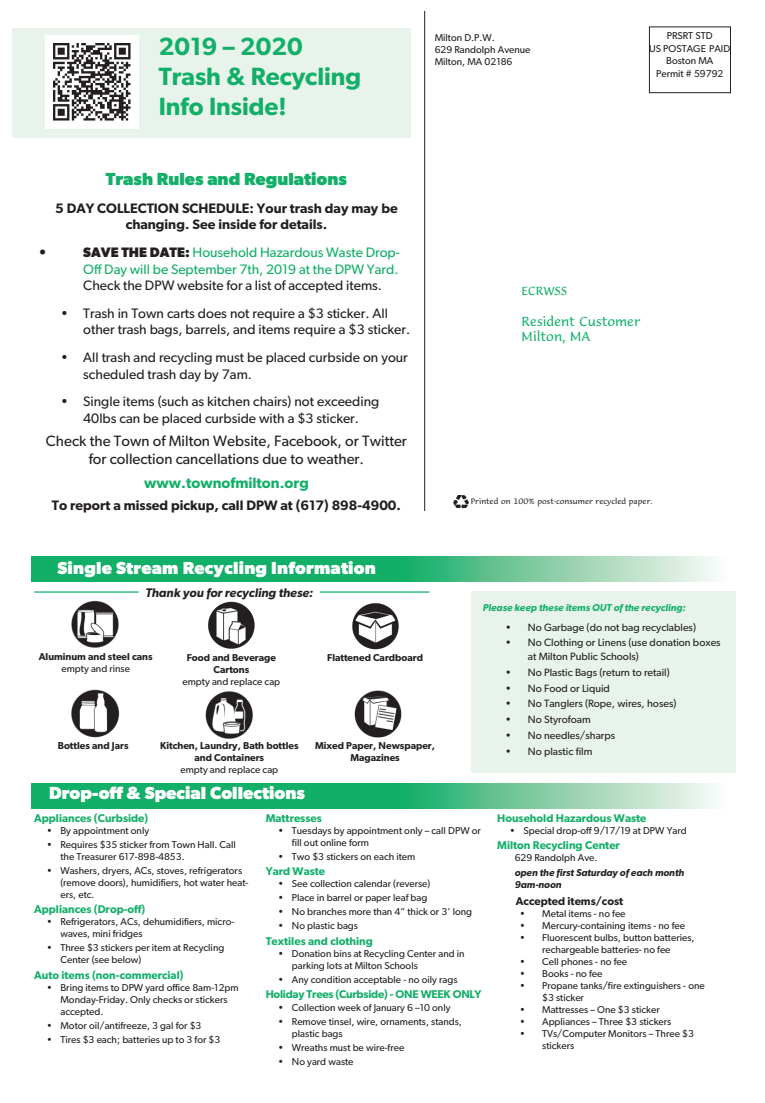
<style>
.page{position:relative;width:765px;height:1103px;background:#fff}
.page>*{position:absolute;margin:0;border:0;box-sizing:border-box;transform-origin:0 0}
.t1{font:600 25px/30px "Gibson";color:#11af67}
.t2{font:700 17.62px "Gibson";color:#fff}
.t3{font:700 17.5px "Gibson";letter-spacing:.01em;color:#fff}
.t4{font:700 17.5px "Gibson";color:#11af67}
.t5{font:15px/18px "Gibson";color:#231f20;text-align:center}
.t6{font:600 15px "Gibson";color:#11af67}
.t7{font:13.75px/16.5px "Gibson";color:#231f20}
.t8{font:600 13.75px/16.5px "Gibson";color:#231f20;text-align:center}
.t9{font:13.75px/16.5px "Gibson";color:#11af67}
.t10{font:700 13.75px "Gibson";color:#231f20}
.t11{font:italic 600 12.5px "Gibson";color:#231f20}
.t12{font:12.5px/15px "Lucida Casual";color:#11af67}
.t13{font:600 11.25px "Gibson";color:#11af67}
.t14{font:600 11.25px "Gibson";letter-spacing:-.02em;color:#11af67}
.t15{font:600 11.25px "Gibson";color:#231f20}
.t16{font:11.25px "Lucida Casual";color:#11af67}
.t17{font:10.62px/13.8px "Gibson";color:#231f20}
.t18{font:10px/12px "Gibson";color:#231f20}
.t19{font:600 10px/12px "Gibson";color:#231f20;text-align:center}
.t20{font:italic 600 10px/12px "Gibson";color:#231f20}
.t21{font:italic 600 10px "Gibson";color:#11af67}
.t22{font:7.5px "Lucida Casual";color:#231f20}
.s1{font-weight:700;color:#231f20}
</style>
<div class="page">
<div style="left:12px;top:28px;width:399px;height:109px;background:#e8f4eb"></div>
<img style="left:454px;top:495px;width:14px;height:13px">
<div style="left:649px;top:27px;width:82px;height:66px;border:1px solid #231f20"></div>
<hr style="left:424px;top:11px;width:1px;height:500px;background:#231f20">
<img style="left:46px;top:35px;width:93px;height:93px">
<svg style="left:31px;top:783px;width:685px;height:25px;background:#48be86"></svg>
<img style="left:61px;top:592px;width:64px;height:56px">
<img style="left:208px;top:601px;width:47px;height:48px">
<img style="left:342px;top:592px;width:65px;height:58px">
<img style="left:71px;top:689px;width:49px;height:49px">
<img style="left:205px;top:691px;width:48px;height:48px">
<img style="left:354px;top:690px;width:48px;height:48px">
<svg style="left:31px;top:556px;width:685px;height:25px;background:#48be86"></svg>
<div style="left:472px;top:590px;width:264px;height:182px;background:#e8f4eb"></div>
<hr style="left:34px;top:591px;width:105px;height:1px;background:#11af67">
<hr style="left:320px;top:591px;width:110px;height:1px;background:#11af67">
<h1 class="t1" style="left:159px;top:31px;width:204px">2019 – 2020<br>Trash &amp; Recycling<br>Info Inside!</h1>
<h3 class="t4" style="left:106px;top:168px;width:242px">Trash Rules and Regulations</h3>
<h3 class="t8" style="left:55px;top:199px;width:344px">5 DAY COLLECTION SCHEDULE: Your trash day may be changing. See inside for details.</h3>
<h3 class="t10" style="left:38px;top:244px;width:11px">•</h3>
<h3 class="t9" style="left:83px;top:244px;width:318px"><span class="s1">SAVE THE DATE:</span> Household Hazardous Waste Drop-<br>Off Day will be September 7th, 2019 at the DPW Yard.</h3>
<h3 class="t7" style="left:83px;top:277px;width:300px">Check the DPW website for a list of accepted items.</h3>
<h3 class="t7" style="left:83px;top:304px;width:329px;text-indent:-22px">• Trash in Town carts does not require a $3 sticker. All other trash bags, barrels, and items require a $3 sticker.</h3>
<h3 class="t7" style="left:83px;top:349px;width:326px;text-indent:-22px">• All trash and recycling must be placed curbside on your scheduled trash day by 7am.</h3>
<h3 class="t7" style="left:61px;top:393px;width:320px;text-align:center">• Single items (such as kitchen chairs) not exceeding<br>40lbs can be placed curbside with a $3 sticker.</h3>
<h3 class="t5" style="left:46px;top:432px;width:362px">Check the Town of Milton Website, Facebook, or Twitter for collection cancellations due to weather.</h3>
<h3 class="t6" style="left:144px;top:474px;width:166px">www.townofmilton.org</h3>
<h3 class="t8" style="left:52px;top:497px;width:351px">To report a missed pickup, call DPW at (617) 898-4900.</h3>
<h3 class="t3" style="left:57px;top:558px;width:320px">Single Stream Recycling Information</h3>
<p class="t11" style="left:145px;top:585px;width:169px">Thank you for recycling these:</p>
<p class="t18" style="left:435px;top:31px;width:97px">Milton D.P.W.<br>629 Randolph Avenue<br>Milton, MA 02186</p>
<p class="t18" style="left:649px;top:29px;width:82px;line-height:12.5px;text-align:center">PRSRT STD<br>US POSTAGE PAID<br>Boston MA<br>Permit # 59792</p>
<p class="t16" style="left:522px;top:284px;width:47px">ECRWSS</p>
<p class="t12" style="left:522px;top:315px;width:120px">Resident Customer<br>Milton, MA</p>
<p class="t22" style="left:471px;top:497px;width:183px">Printed on 100% post-consumer recycled paper.</p>
<p class="t19" style="left:39px;top:650px;width:115px">Aluminum and steel cans</p>
<p class="t18" style="left:62px;top:662px;width:70px">empty and rinse</p>
<p class="t19" style="left:187px;top:651px;width:91px">Food and Beverage<br>Cartons</p>
<p class="t18" style="left:183px;top:675px;width:99px">empty and replace cap</p>
<p class="t19" style="left:327px;top:651px;width:97px">Flattened Cardboard</p>
<p class="t19" style="left:58px;top:739px;width:72px">Bottles and Jars</p>
<p class="t19" style="left:160px;top:739px;width:140px">Kitchen, Laundry, Bath bottles and Containers</p>
<p class="t18" style="left:180px;top:763px;width:99px">empty and replace cap</p>
<p class="t19" style="left:315px;top:739px;width:122px">Mixed Paper, Newspaper,<br>Magazines</p>
<p class="t21" style="left:483px;top:601px;width:204px">Please keep these items OUT of the recycling:</p>
<p class="t17" style="left:505px;top:620px;width:192px">• No Garbage (do not bag recyclables)</p>
<p class="t17" style="left:528px;top:635px;width:194px;text-indent:-23px">• No Clothing or Linens (use donation boxes at Milton Public Schools)</p>
<p class="t17" style="left:505px;top:665px;width:166px">• No Plastic Bags (return to retail)</p>
<p class="t17" style="left:505px;top:681px;width:106px">• No Food or Liquid</p>
<p class="t17" style="left:505px;top:696px;width:173px">• No Tanglers (Rope, wires, hoses)</p>
<p class="t17" style="left:505px;top:712px;width:87px">• No Styrofoam</p>
<p class="t17" style="left:505px;top:728px;width:111px">• No needles/sharps</p>
<p class="t17" style="left:505px;top:744px;width:89px">• No plastic film</p>
<h2 class="t2" style="left:49px;top:783px;width:258px">Drop-off &amp; Special Collections</h2>
<p class="t13" style="left:34px;top:811px;width:116px">Appliances (Curbside)</p>
<p class="t18" style="left:47px;top:824px;width:104px">• By appointment only</p>
<p class="t18" style="left:60px;top:838px;width:177px;text-indent:-14px">• Requires $35 sticker from Town Hall. Call the Treasurer 617-898-4853.</p>
<p class="t18" style="left:60px;top:864px;width:190px;text-indent:-14px">• Washers, dryers, ACs, stoves, refrigerators (remove doors), humidifiers, hot water heat&shy;ers, etc.</p>
<p class="t13" style="left:34px;top:902px;width:113px">Appliances (Drop-off)</p>
<p class="t18" style="left:60px;top:915px;width:175px;text-indent:-14px">• Refrigerators, ACs, dehumidifiers, micro&shy;waves, mini fridges</p>
<p class="t18" style="left:60px;top:941px;width:165px;text-indent:-14px">• Three $3 stickers per item at Recycling<br>Center (see below)</p>
<p class="t13" style="left:34px;top:968px;width:151px">Auto items (non-commercial)</p>
<p class="t18" style="left:60px;top:981px;width:180px;text-indent:-14px">• Bring items to DPW yard office 8am-12pm<br>Monday-Friday. Only checks or stickers accepted.</p>
<p class="t18" style="left:47px;top:1019px;width:156px">• Motor oil/antifreeze, 3 gal for $3</p>
<p class="t18" style="left:47px;top:1033px;width:175px">• Tires $3 each; batteries up to 3 for $3</p>
<p class="t13" style="left:266px;top:811px;width:58px">Mattresses</p>
<p class="t18" style="left:292px;top:824px;width:190px;text-indent:-14px">• Tuesdays by appointment only – call DPW or fill out online form</p>
<p class="t18" style="left:278px;top:850px;width:139px">• Two $3 stickers on each item</p>
<p class="t13" style="left:266px;top:864px;width:61px">Yard Waste</p>
<p class="t18" style="left:278px;top:877px;width:154px">• See collection calendar (reverse)</p>
<p class="t18" style="left:278px;top:891px;width:151px">• Place in barrel or paper leaf bag</p>
<p class="t18" style="left:278px;top:905px;width:195px">• No branches more than 4” thick or 3’ long</p>
<p class="t18" style="left:278px;top:919px;width:81px">• No plastic bags</p>
<p class="t13" style="left:266px;top:934px;width:109px">Textiles and clothing</p>
<p class="t18" style="left:292px;top:947px;width:174px;text-indent:-14px">• Donation bins at Recycling Center and in parking lots at Milton Schools</p>
<p class="t18" style="left:278px;top:973px;width:181px">• Any condition acceptable - no oily rags</p>
<p class="t14" style="left:266px;top:987px;width:217px">Holiday Trees (Curbside) - ONE WEEK ONLY</p>
<p class="t18" style="left:278px;top:1000px;width:174px">• Collection week of January 6 –10 only</p>
<p class="t18" style="left:292px;top:1014px;width:171px;text-indent:-14px">• Remove tinsel, wire, ornaments, stands, plastic bags</p>
<p class="t18" style="left:278px;top:1040px;width:128px">• Wreaths must be wire-free</p>
<p class="t18" style="left:278px;top:1055px;width:77px">• No yard waste</p>
<p class="t13" style="left:497px;top:811px;width:151px">Household Hazardous Waste</p>
<p class="t18" style="left:510px;top:824px;width:178px">• Special drop-off 9/17/19 at DPW Yard</p>
<p class="t13" style="left:497px;top:838px;width:124px">Milton Recycling Center</p>
<p class="t18" style="left:515px;top:851px;width:84px">629 Randolph Ave.</p>
<p class="t20" style="left:515px;top:866px;width:171px">open the first Saturday of each month<br>9am-noon</p>
<p class="t15" style="left:516px;top:894px;width:109px">Accepted items/cost</p>
<p class="t18" style="left:520px;top:907px;width:107px">• Metal items - no fee</p>
<p class="t18" style="left:520px;top:919px;width:167px">• Mercury-containing items - no fee</p>
<p class="t18" style="left:520px;top:931px;width:176px;text-align:center">• Fluorescent bulbs, button batteries, rechargeable batteries- no fee</p>
<p class="t18" style="left:520px;top:955px;width:109px">• Cell phones - no fee</p>
<p class="t18" style="left:520px;top:967px;width:84px">• Books - no fee</p>
<p class="t18" style="left:542px;top:979px;width:164px;text-indent:-22px">• Propane tanks/fire extinguishers - one $3 sticker</p>
<p class="t18" style="left:520px;top:1003px;width:142px">• Mattresses – One $3 sticker</p>
<p class="t18" style="left:520px;top:1015px;width:153px">• Appliances – Three $3 stickers</p>
<p class="t18" style="left:542px;top:1027px;width:153px;text-indent:-22px">• TVs/Computer Monitors – Three $3 stickers</p>
</div>
